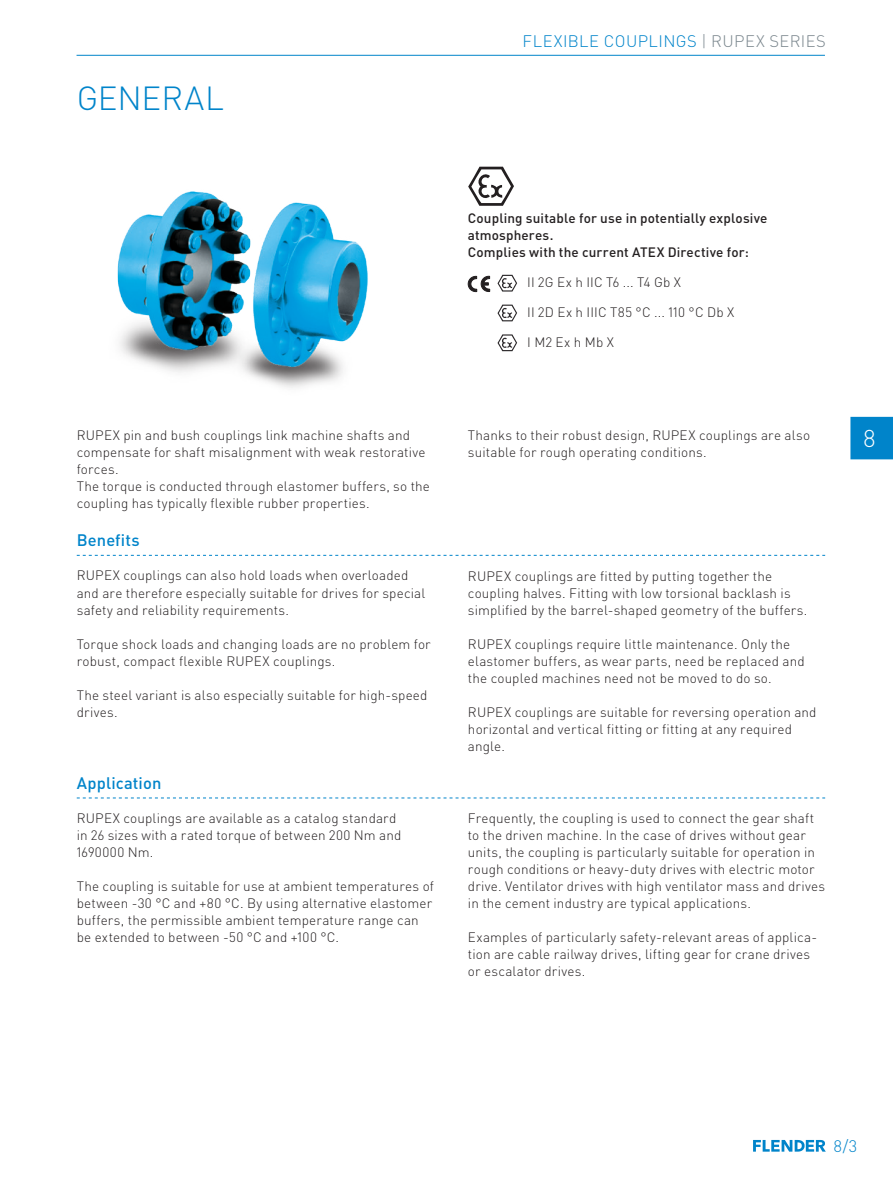
<style>
.page{position:relative;width:893px;height:1191px;background:#fff}
.page>*{position:absolute;margin:0;border:0;box-sizing:border-box;transform-origin:0 0}
.t1{font:300 33px "DIN Pro";color:#0084ca}
.t2{font:300 24px "DIN Pro";color:#fff}
.t3{font:300 16.5px "DIN Pro";letter-spacing:.025em;color:#0084ca}
.t4{font:500 16.5px "DIN Pro";letter-spacing:.01em;color:#0084ca}
.t5{font:300 13.5px/17px "DIN Pro";letter-spacing:.01em;color:#231f20}
.t6{font:500 13.5px/17px "DIN Pro";letter-spacing:.01em;color:#231f20}
.s1{color:#7a868d}
</style>
<div class="page">
<hr style="left:77px;top:55px;width:748px;height:1px;background:#0084ca">
<svg style="left:77px;top:555px;width:748px;height:1px"></svg>
<svg style="left:77px;top:797px;width:748px;height:1px"></svg>
<img style="left:117px;top:191px;width:251px;height:197px">
<svg style="left:468px;top:167px;width:46px;height:39px"></svg>
<svg style="left:468px;top:276px;width:22px;height:16px"></svg>
<svg style="left:497px;top:275px;width:20px;height:16px"></svg>
<svg style="left:497px;top:304px;width:20px;height:17px"></svg>
<svg style="left:497px;top:334px;width:20px;height:17px"></svg>
<svg style="left:753px;top:1140px;width:73px;height:11px"></svg>
<div style="left:850px;top:417px;width:43px;height:42px;background:#0084ca"></div>
<h1 class="t1" style="left:77px;top:73px;width:149px">GENERAL</h1>
<p class="t3" style="left:523px;top:28px;width:305px">FLEXIBLE COUPLINGS <span class="s1">| RUPEX SERIES</span></p>
<p class="t6" style="left:468px;top:209px;width:301px">Coupling suitable for use in potentially explosive atmospheres.<br>Complies with the current ATEX Directive for:</p>
<p class="t5" style="left:527px;top:273px;width:155px">II 2G Ex h IIC T6 ... T4 Gb X</p>
<p class="t5" style="left:527px;top:303px;width:209px">II 2D Ex h IIIC T85 °C ... 110 °C Db X</p>
<p class="t5" style="left:527px;top:333px;width:88px">I M2 Ex h Mb X</p>
<p class="t5" style="left:77px;top:426px;width:355px">RUPEX pin and bush couplings link machine shafts and compensate for shaft misalignment with weak restorative forces.<br>The torque is conducted through elastomer buffers, so the coupling has typically flexible rubber properties.</p>
<p class="t5" style="left:468px;top:426px;width:344px">Thanks to their robust design, RUPEX couplings are also suitable for rough operating conditions.</p>
<p class="t4" style="left:77px;top:528px;width:64px">Benefits</p>
<p class="t5" style="left:77px;top:566px;width:350px">RUPEX couplings can also hold loads when overloaded and are therefore especially suitable for drives for special safety and reliability requirements.</p>
<p class="t5" style="left:77px;top:634px;width:356px">Torque shock loads and changing loads are no problem for robust, compact flexible RUPEX couplings.</p>
<p class="t5" style="left:77px;top:685px;width:352px">The steel variant is also especially suitable for high-speed drives.</p>
<p class="t5" style="left:468px;top:566px;width:341px">RUPEX couplings are fitted by putting together the coupling halves. Fitting with low torsional backlash is simplified by the barrel-shaped geometry of the buffers.</p>
<p class="t5" style="left:468px;top:634px;width:338px">RUPEX couplings require little maintenance. Only the elastomer buffers, as wear parts, need be replaced and the coupled machines need not be moved to do so.</p>
<p class="t5" style="left:468px;top:702px;width:350px">RUPEX couplings are suitable for reversing operation and horizontal and vertical fitting or fitting at any required angle.</p>
<p class="t4" style="left:77px;top:770px;width:86px">Application</p>
<p class="t5" style="left:77px;top:809px;width:326px">RUPEX couplings are available as a catalog standard in 26 sizes with a rated torque of between 200 Nm and<br>1690000 Nm.</p>
<p class="t5" style="left:77px;top:877px;width:359px">The coupling is suitable for use at ambient temperatures of between -30 °C and +80 °C. By using alternative elastomer buffers, the permissible ambient temperature range can be extended to between -50 °C and +100 °C.</p>
<p class="t5" style="left:468px;top:809px;width:359px">Frequently, the coupling is used to connect the gear shaft to the driven machine. In the case of drives without gear units, the coupling is particularly suitable for operation in rough conditions or heavy-duty drives with electric motor drive. Ventilator drives with high ventilator mass and drives in the cement industry are typical applications.</p>
<p class="t5" style="left:468px;top:928px;width:351px">Examples of particularly safety-relevant areas of applica&shy;tion are cable railway drives, lifting gear for crane drives or escalator drives.</p>
<h2 class="t2" style="left:863px;top:420px;width:14px">8</h2>
<p class="t3" style="left:833px;top:1133px;width:25px">8/3</p>
</div>
